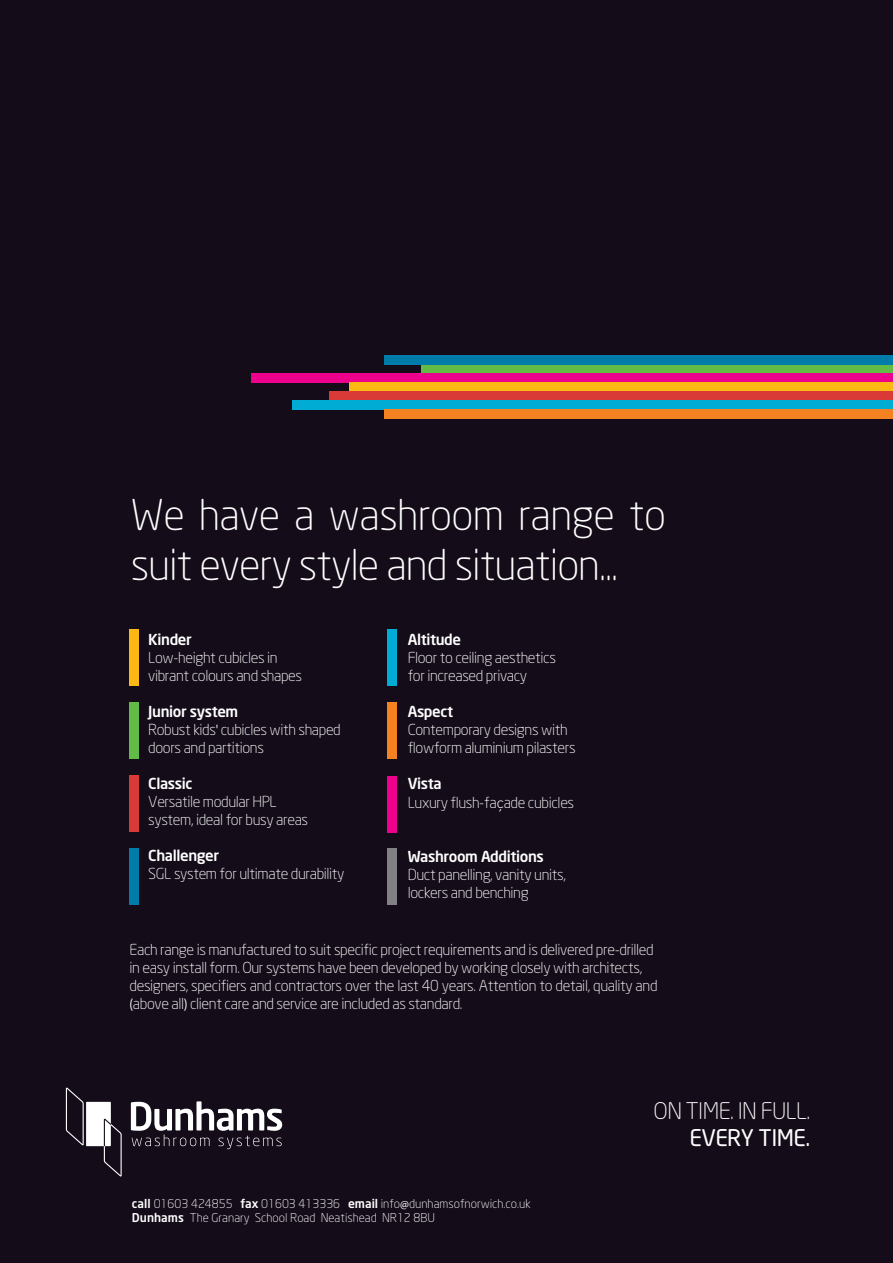
<style>
.page{position:relative;width:893px;height:1263px;background:#140c19}
.page>*{position:absolute;margin:0;border:0;box-sizing:border-box;transform-origin:0 0}
.t1{font:300 42px/50.4px "Neo Sans";letter-spacing:-.025em;color:#fff}
.t2{font:300 22.65px "Neo Sans";letter-spacing:-.025em;color:#fff}
.t3{font:22.65px "Neo Sans";letter-spacing:-.025em;color:#fff}
.t4{font:300 15px/18px "Neo Sans";letter-spacing:-.025em;color:#fff}
.t5{font:500 15px "Neo Sans";letter-spacing:-.025em;color:#fff}
.t6{font:300 12px/14.4px "Neo Sans";color:#fff}
.s1{font-weight:500}
.s2{font-family:"Myriad Pro";font-weight:400;font-stretch:condensed}
.s3{font-family:"DIN Light Alternate";font-weight:400;font-size:15.6px}
.s4{font-family:"Myriad Pro";font-weight:400}
</style>
<div class="page">
<div style="left:130px;top:629px;width:9px;height:57px;background:#fdb913"></div>
<div style="left:130px;top:702px;width:9px;height:57px;background:#62bb46"></div>
<div style="left:130px;top:775px;width:9px;height:57px;background:#d93a37"></div>
<div style="left:388px;top:629px;width:9px;height:57px;background:#00acd4"></div>
<div style="left:388px;top:702px;width:9px;height:57px;background:#f58220"></div>
<div style="left:388px;top:776px;width:9px;height:57px;background:#ec008c"></div>
<div style="left:130px;top:848px;width:9px;height:57px;background:#007caa"></div>
<div style="left:388px;top:848px;width:9px;height:57px;background:#808285"></div>
<svg style="left:66px;top:1087px;width:56px;height:89px"></svg>
<svg style="left:131px;top:1101px;width:151px;height:48px"></svg>
<div style="left:422px;top:364px;width:471px;height:9px;background:#62bb46"></div>
<div style="left:251px;top:373px;width:642px;height:9px;background:#ec008c"></div>
<div style="left:350px;top:382px;width:543px;height:9px;background:#fdb913"></div>
<div style="left:329px;top:391px;width:564px;height:9px;background:#d93a37"></div>
<div style="left:293px;top:400px;width:600px;height:9px;background:#00acd4"></div>
<div style="left:385px;top:409px;width:508px;height:9px;background:#f58220"></div>
<div style="left:385px;top:355px;width:508px;height:9px;background:#007caa"></div>
<h1 class="t1" style="left:131px;top:492px;width:537px">We have a washroom range to suit every style and situation...</h1>
<p class="t5" style="left:148px;top:633px;width:45px">Kinder</p>
<p class="t4" style="left:148px;top:650px;width:155px">Low-height cubicles in vibrant colours and shapes</p>
<p class="t4" style="left:148px;top:704px;width:194px"><span class="s1">Junior system<br></span>Robust kids<span class="s2">'</span> cubicles with shaped doors and partitions</p>
<p class="t5" style="left:148px;top:777px;width:46px">Classic</p>
<p class="t4" style="left:148px;top:794px;width:161px">Versatile modular HPL system, ideal for busy areas</p>
<p class="t5" style="left:148px;top:849px;width:72px">Challenger</p>
<p class="t4" style="left:148px;top:866px;width:198px">SGL system for ultimate durability</p>
<p class="t5" style="left:408px;top:633px;width:55px">Altitude</p>
<p class="t4" style="left:408px;top:650px;width:150px">Floor to ceiling aesthetics for increased privacy</p>
<p class="t5" style="left:408px;top:705px;width:47px">Aspect</p>
<p class="t4" style="left:408px;top:722px;width:169px">Contemporary designs with flowform aluminium pilasters</p>
<p class="t4" style="left:408px;top:775px;width:168px;line-height:18.8px"><span class="s1">Vista<br></span>Luxury flush-fa<span class="s3">ç</span>ade cubicles</p>
<p class="t5" style="left:408px;top:850px;width:138px">Washroom Additions</p>
<p class="t4" style="left:408px;top:866px;width:160px">Duct panelling, vanity units, lockers and benching</p>
<p class="t4" style="left:130px;top:942px;width:530px">Each range is manufactured to suit specific project requirements and is delivered pre-drilled in easy install form. Our systems have been developed by working closely with architects, designers, specifiers and contractors over the last 40 years. Attention to detail, quality and <span class="s2">(</span>above all<span class="s2">)</span> client care and service are included as standard.</p>
<p class="t6" style="left:132px;top:1197px;width:400px"><span class="s1">call</span> 01603 424855 <span class="s1">fax</span> 01603 413336 <span class="s1">email</span> info<span class="s4">@</span>dunhamsofnorwich.co.uk<br><span class="s1">Dunhams</span> The Granary School Road Neatishead NR12 8BU</p>
<h2 class="t2" style="left:654px;top:1100px;width:158px">ON TIME. IN FULL.</h2>
<h2 class="t3" style="left:689px;top:1127px;width:122px">EVERY TIME.</h2>
</div>
